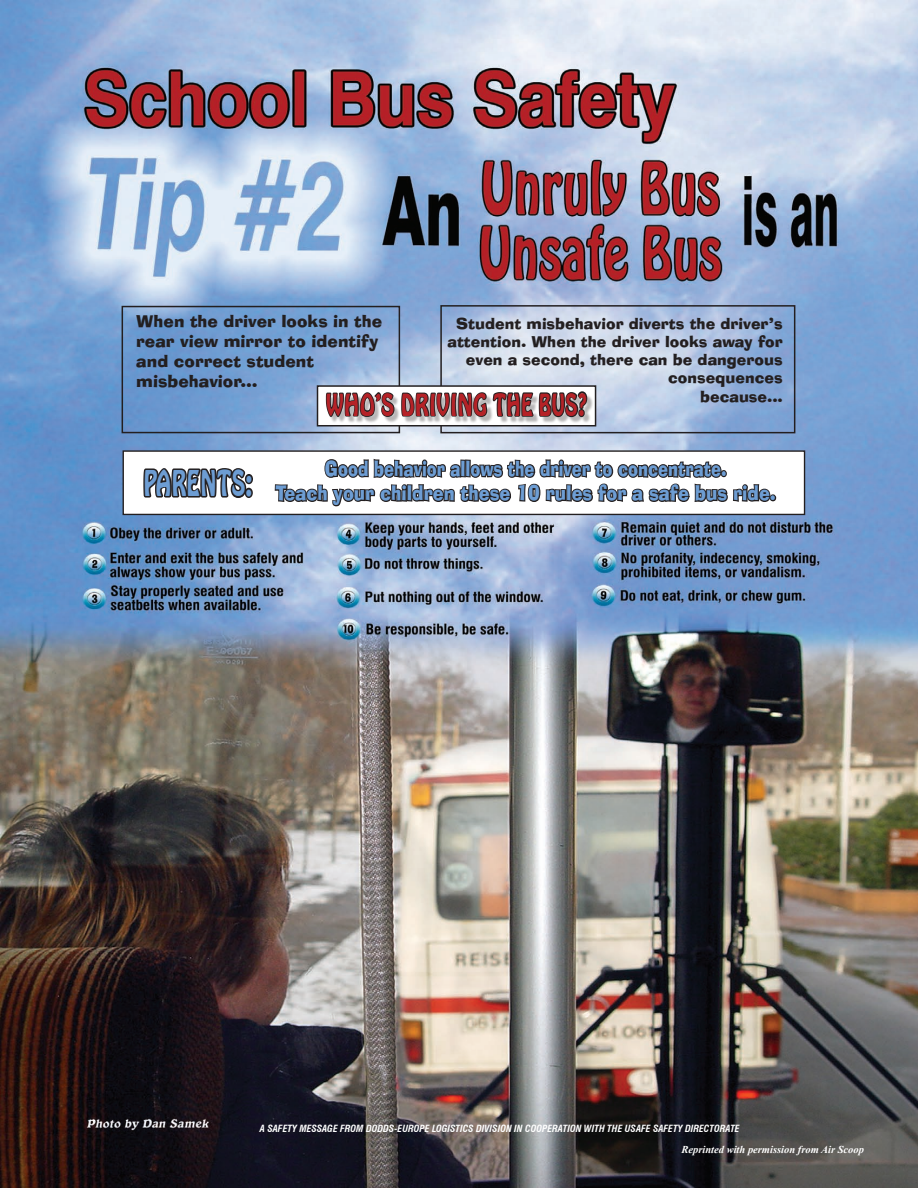
<style>
.page{position:relative;width:918px;height:1188px;background:#fff}
.page>*{position:absolute;margin:0;border:0;box-sizing:border-box;transform-origin:0 0}
.regular_text{font:34.05px "Hobo BT";color:#6d9dd3;scale:.7 1}
.regular_text-2{font:29.25px "Hobo BT";color:#b52227;scale:.76 1}
.regular_text-3{font:20.85px "Ad Lib BT";color:#6d9dd3;scale:.76 1}
.regular_text-4{font:20.1px "Ad Lib BT";color:#6d9dd3;scale:.86 1}
.regular_text-5{font:16.65px/20px "Ad Lib BT";color:#231f20}
.regular_text-6{font:15.3px/18.3px "Ad Lib BT";color:#231f20;text-align:right}
.regular_text-7{font:italic 700 10.5px "Times New Roman";color:#fff}
.regular_text-8{font:italic 700 condensed 9.75px "Swiss 721 BT";color:#fff}
</style>
<div class="page">
<img style="left:0;top:0;width:918px;height:1188px">
<div style="left:440px;top:305px;width:355px;height:128px;border:2px solid #231f20"></div>
<div style="left:122px;top:306px;width:278px;height:127px;border:2px solid #231f20"></div>
<div style="left:123px;top:451px;width:682px;height:63px;background:#fff"></div>
<svg style="left:141px;top:317px;width:115px;height:303px;background:#7593b8"></svg>
<svg style="left:274px;top:366px;width:504px;height:187px"></svg>
<p class="regular_text-5" style="left:136px;top:311px;width:248px">When the driver looks in the rear view mirror to identify and correct student misbehavior...</p>
<p class="regular_text-6" style="left:447px;top:314px;width:337px">Student misbehavior diverts the driver’s attention. When the driver looks away for even a second, there can be dangerous consequences<br>because...</p>
<p class="regular_text-2" style="left:326px;top:387px;width:345px">WHO’S DRIVING THE BUS?</p>
<p class="regular_text" style="left:143px;top:462px;width:157px">PARENTS:</p>
<p class="regular_text-3" style="left:325px;top:455px;width:530px">Good behavior allows the driver to concentrate.</p>
<p class="regular_text-4" style="left:276px;top:480px;width:583px">Teach your children these 10 rules for a safe bus ride.</p>
<p class="regular_text-8" style="left:260px;top:1123px;width:481px">A SAFETY MESSAGE FROM DODDS-EUROPE LOGISTICS DIVISION IN COOPERATION WITH THE USAFE SAFETY DIRECTORATE</p>
<p class="regular_text-7" style="left:681px;top:1142px;width:184px">Reprinted with permission from Air Scoop</p>
</div>
